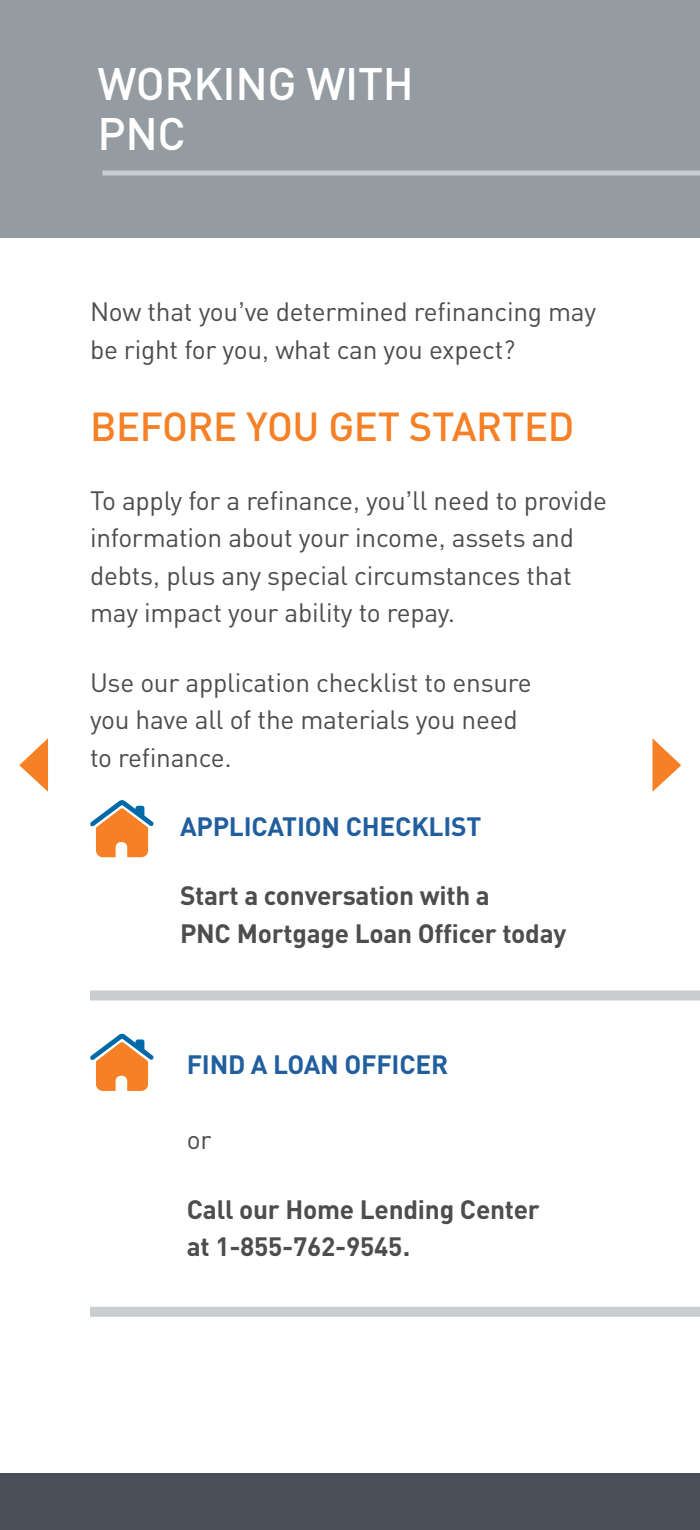
<style>
.page{position:relative;width:700px;height:1530px;background:#fff}
.page>*{position:absolute;margin:0;border:0;box-sizing:border-box;transform-origin:0 0}
.t1{font:500 45px/50px "PNC Sans";letter-spacing:-.01em;color:#fff}
.t2{font:500 40px "PNC Sans";letter-spacing:-.01em;color:#f58025}
.t3{font:26.25px/37.5px "PNC Sans";letter-spacing:-.01em;color:#4d4d4f}
.t4{font:700 26.25px/37.5px "PNC Sans";letter-spacing:-.01em;color:#4d4d4f}
.t5{font:700 26.25px "PNC Sans";letter-spacing:-.01em;color:#215e9e}
</style>
<div class="page">
<div style="left:0;top:0;width:700px;height:238px;background:#949ca1"></div>
<div style="left:102px;top:171px;width:598px;height:5px;background:#c9cdcf"></div>
<svg style="left:652px;top:738px;width:29px;height:54px"></svg>
<svg style="left:19px;top:738px;width:29px;height:54px"></svg>
<div style="left:0;top:1474px;width:700px;height:56px;background:#4a5059"></div>
<svg style="left:90px;top:800px;width:64px;height:57px"></svg>
<svg style="left:90px;top:1034px;width:64px;height:57px"></svg>
<div style="left:90px;top:990px;width:610px;height:10px;background:#c9cdd0"></div>
<div style="left:90px;top:1307px;width:610px;height:10px;background:#c9cdd0"></div>
<h1 class="t1" style="left:98px;top:57px;width:318px">WORKING WITH<br>PNC</h1>
<p class="t3" style="left:90px;top:293px;width:508px">Now that you’ve determined refinancing may be right for you, what can you expect?</p>
<h2 class="t2" style="left:90px;top:401px;width:486px">BEFORE YOU GET STARTED</h2>
<p class="t3" style="left:90px;top:481px;width:519px">To apply for a refinance, you’ll need to provide information about your income, assets and debts, plus any special circumstances that may impact your ability to repay.</p>
<p class="t3" style="left:90px;top:663px;width:443px">Use our application checklist to ensure you have all of the materials you need to refinance.</p>
<p class="t5" style="left:180px;top:809px;width:303px">APPLICATION CHECKLIST</p>
<p class="t4" style="left:180px;top:876px;width:388px">Start a conversation with a<br>PNC Mortgage Loan Officer today</p>
<p class="t5" style="left:187px;top:1048px;width:263px">FIND A LOAN OFFICER</p>
<p class="t3" style="left:187px;top:1121px;width:26px">or</p>
<p class="t4" style="left:187px;top:1189px;width:355px">Call our Home Lending Center at 1-855-762-9545.</p>
</div>
